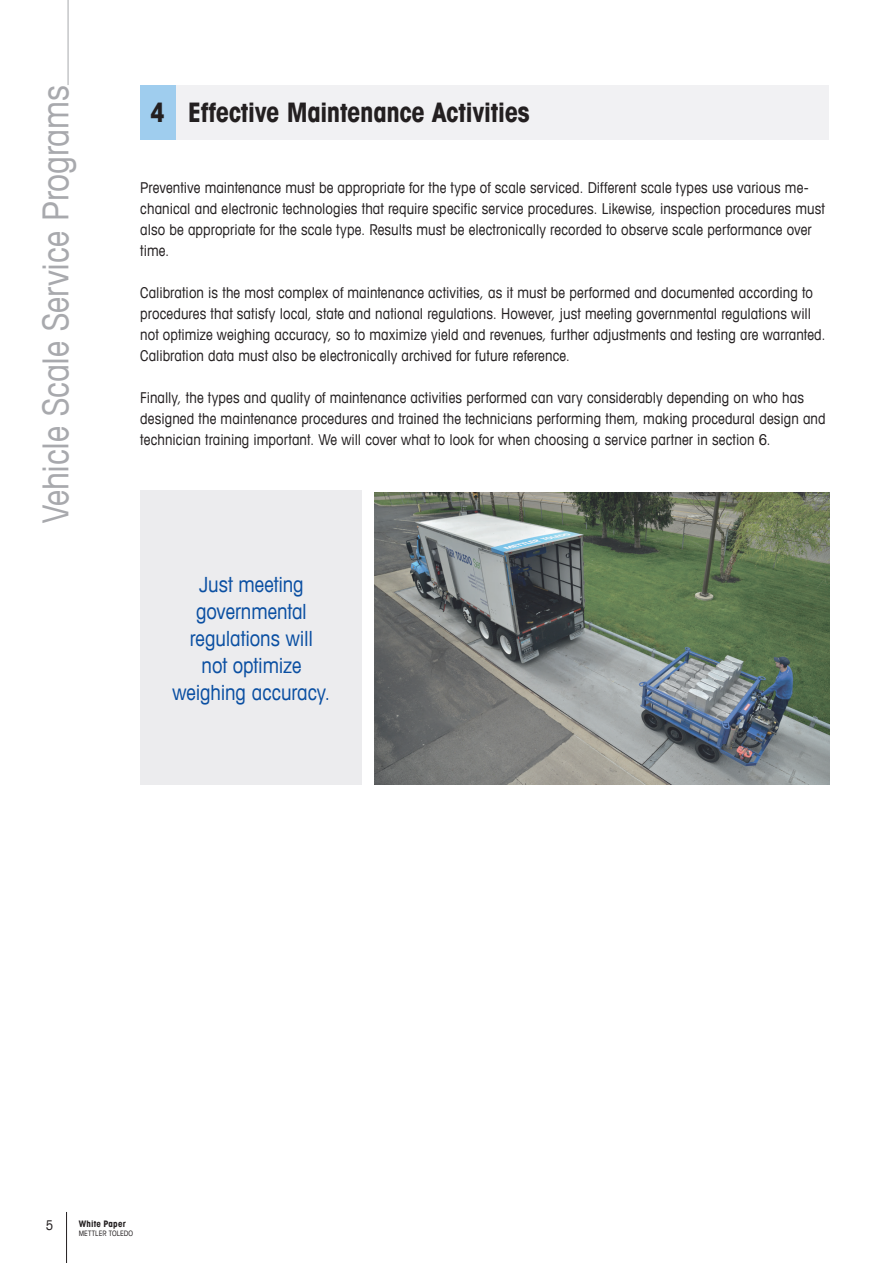
<style>
.page{position:relative;width:893px;height:1263px;background:#fff}
.page>*{position:absolute;margin:0;border:0;box-sizing:border-box;transform-origin:0 0}
.Vertical_Text_Grey_2{font:condensed 36px "Avant Garde Com";letter-spacing:-.01em;color:#a8a9ad}
._1_Subtitle_Bold_18{font:700 condensed 27px "Avant Garde Com";letter-spacing:-.02em;color:#231f20}
._14_Captions_8_10{font:condensed 21px/27px "Avant Garde Com";letter-spacing:-.005em;color:#0a4fa2;text-align:center}
._6_Running_Text_10_1{font:condensed 15px/21px "Avant Garde Com";letter-spacing:.005em;color:#231f20}
.t1{font:condensed 13.5px "Avant Garde Com";color:#231f20}
.t2{font:700 condensed 9px "Avant Garde Com";letter-spacing:.02em;color:#231f20}
.t3{font:condensed 7.5px "Avant Garde Com";letter-spacing:.015em;color:#231f20}
</style>
<div class="page">
<hr style="left:66px;top:1212px;width:1px;height:51px;background:#231f20">
<hr style="left:68px;top:0;width:1px;height:85px;background:#a8a9ad">
<div style="left:140px;top:85px;width:689px;height:54px;background:#ececee"></div>
<div style="left:140px;top:85px;width:35px;height:54px;background:#9fcdee"></div>
<div style="left:141px;top:491px;width:221px;height:294px;background:#ececee"></div>
<img style="left:375px;top:492px;width:454px;height:293px">
<p class="Vertical_Text_Grey_2" style="left:33px;top:523px;width:440px;rotate:-90deg">Vehicle Scale Service Programs</p>
<p class="_1_Subtitle_Bold_18" style="left:150px;top:95px;width:381px">4 Effective Maintenance Activities</p>
<p class="_6_Running_Text_10_1" style="left:140px;top:177px;width:686px">Preventive maintenance must be appropriate for the type of scale serviced. Different scale types use various me&shy;chanical and electronic technologies that require specific service procedures. Likewise, inspection procedures must also be appropriate for the scale type. Results must be electronically recorded to observe scale performance over time.</p>
<p class="_6_Running_Text_10_1" style="left:140px;top:282px;width:687px">Calibration is the most complex of maintenance activities, as it must be performed and documented according to procedures that satisfy local, state and national regulations. However, just meeting governmental regulations will not optimize weighing accuracy, so to maximize yield and revenues, further adjustments and testing are warranted.<br>Calibration data must also be electronically archived for future reference.</p>
<p class="_6_Running_Text_10_1" style="left:140px;top:387px;width:687px">Finally, the types and quality of maintenance activities performed can vary considerably depending on who has designed the maintenance procedures and trained the technicians performing them, making procedural design and technician training important. We will cover what to look for when choosing a service partner in section 6.</p>
<p class="_14_Captions_8_10" style="left:190px;top:571px;width:125px">Just meeting governmental regulations will</p>
<p class="_14_Captions_8_10" style="left:173px;top:652px;width:159px">not optimize weighing accuracy.</p>
<p class="t1" style="left:46px;top:1217px;width:9px">5</p>
<p class="t2" style="left:79px;top:1218px;width:48px">White Paper</p>
<p class="t3" style="left:79px;top:1229px;width:56px">METTLER TOLEDO</p>
</div>
